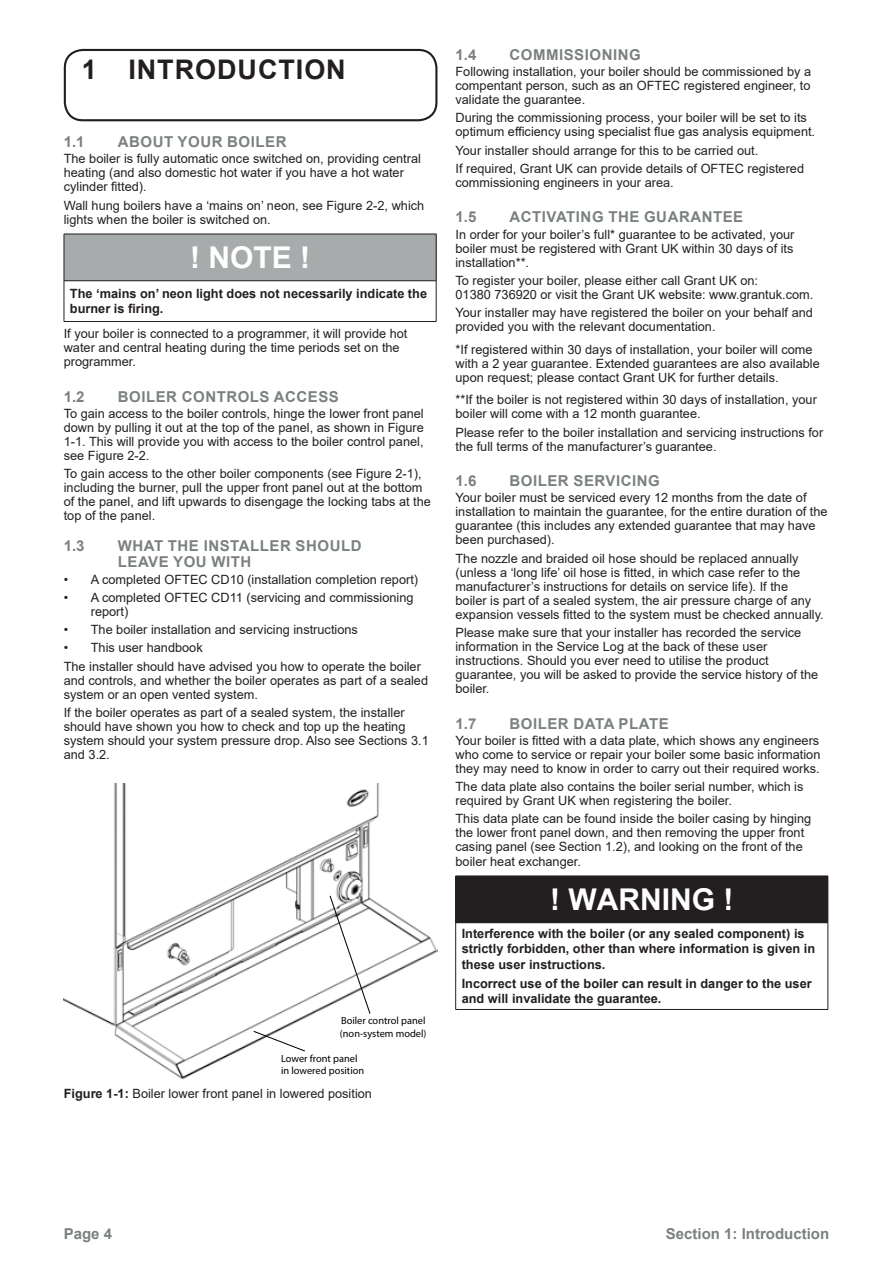
<style>
.page{position:relative;width:893px;height:1263px;background:#fff}
.page>*{position:absolute;margin:0;border:0;box-sizing:border-box;transform-origin:0 0}
.Special_text_format{font:700 30px "Arial";color:#fff}
.Section_heading_1__n{font:700 27px "Arial";letter-spacing:.035em;color:#231f20}
.Section_heading_2{font:700 15px "Arial";letter-spacing:.035em;color:#7b8080}
.Page_number_and_sect{font:700 15px "Arial";color:#7b8080}
.General_text{font:12.75px/14px "Arial";color:#231f20}
.Special_text_format-2{font:700 12.75px/15.3px "Arial";color:#231f20}
.t1{font:10.35px/12.5px "Myriad Pro";color:#000}
.s1{font-weight:700}
</style>
<div class="page">
<div style="left:64px;top:49px;width:373px;height:72px;border:2px solid #231f20;border-radius:18px"></div>
<div style="left:64px;top:234px;width:372px;height:47px;background:#a8abac"></div>
<hr style="left:64px;top:234px;width:372px;height:1px;background:#231f20">
<hr style="left:64px;top:234px;width:1px;height:47px;background:#231f20">
<hr style="left:436px;top:234px;width:1px;height:47px;background:#231f20">
<hr style="left:64px;top:280px;width:372px;height:1px;background:#231f20">
<hr style="left:64px;top:281px;width:1px;height:40px;background:#231f20">
<hr style="left:436px;top:281px;width:1px;height:40px;background:#231f20">
<hr style="left:64px;top:321px;width:372px;height:1px;background:#231f20">
<div style="left:456px;top:876px;width:372px;height:47px;background:#231f20"></div>
<hr style="left:455px;top:876px;width:1px;height:46px;background:#231f20">
<hr style="left:828px;top:876px;width:1px;height:46px;background:#231f20">
<hr style="left:455px;top:922px;width:373px;height:1px;background:#231f20">
<hr style="left:455px;top:923px;width:1px;height:86px;background:#231f20">
<hr style="left:828px;top:923px;width:1px;height:86px;background:#231f20">
<hr style="left:455px;top:1009px;width:373px;height:1px;background:#231f20">
<img style="left:64px;top:784px;width:373px;height:295px">
<svg style="left:329px;top:894px;width:42px;height:121px"></svg>
<svg style="left:252px;top:1030px;width:54px;height:22px"></svg>
<p class="Section_heading_1__n" style="left:82px;top:50px;width:265px">1 INTRODUCTION</p>
<p class="Section_heading_2" style="left:64px;top:131px;width:22px">1.1</p>
<p class="Section_heading_2" style="left:118px;top:131px;width:170px">ABOUT YOUR BOILER</p>
<p class="General_text" style="left:64px;top:152px;width:359px">The boiler is fully automatic once switched on, providing central heating (and also domestic hot water if you have a hot water cylinder fitted).</p>
<p class="General_text" style="left:64px;top:198px;width:362px">Wall hung boilers have a ‘mains on’ neon, see Figure 2-2, which lights when the boiler is switched on.</p>
<p class="Special_text_format" style="left:190px;top:237px;width:121px">! NOTE !</p>
<p class="Special_text_format-2" style="left:70px;top:286px;width:359px">The ‘mains on’ neon light does not necessarily indicate the burner is firing.</p>
<p class="General_text" style="left:64px;top:327px;width:345px">If your boiler is connected to a programmer, it will provide hot water and central heating during the time periods set on the programmer.</p>
<p class="Section_heading_2" style="left:64px;top:386px;width:22px">1.2</p>
<p class="Section_heading_2" style="left:118px;top:386px;width:223px">BOILER CONTROLS ACCESS</p>
<p class="General_text" style="left:64px;top:406px;width:362px;text-align:justify">To gain access to the boiler controls, hinge the lower front panel down by pulling it out at the top of the panel, as shown in Figure 1-1. This will provide you with access to the boiler control panel, see Figure 2-2.</p>
<p class="General_text" style="left:64px;top:467px;width:369px">To gain access to the other boiler components (see Figure 2-1), including the burner, pull the upper front panel out at the bottom of the panel, and lift upwards to disengage the locking tabs at the top of the panel.</p>
<p class="Section_heading_2" style="left:64px;top:535px;width:22px">1.3</p>
<p class="Section_heading_2" style="left:118px;top:535px;width:245px">WHAT THE INSTALLER SHOULD</p>
<p class="Section_heading_2" style="left:118px;top:551px;width:135px">LEAVE YOU WITH</p>
<p class="General_text" style="left:64px;top:572px;width:356px">• A completed OFTEC CD10 (installation completion report)</p>
<p class="General_text" style="left:91px;top:590px;width:324px;text-indent:-27px">• A completed OFTEC CD11 (servicing and commissioning report)</p>
<p class="General_text" style="left:64px;top:623px;width:296px">• The boiler installation and servicing instructions</p>
<p class="General_text" style="left:64px;top:641px;width:140px">• This user handbook</p>
<p class="General_text" style="left:64px;top:659px;width:366px">The installer should have advised you how to operate the boiler and controls, and whether the boiler operates as part of a sealed system or an open vented system.</p>
<p class="General_text" style="left:64px;top:705px;width:366px">If the boiler operates as part of a sealed system, the installer should have shown you how to check and top up the heating system should your system pressure drop. Also see Sections 3.1 and 3.2.</p>
<p class="t1" style="left:340px;top:1014px;width:88px">Boiler control panel (non-system model)</p>
<p class="t1" style="left:281px;top:1052px;width:85px">Lower front panel in lowered position</p>
<p class="General_text" style="left:64px;top:1087px;width:310px"><span class="s1">Figure 1-1:</span> Boiler lower front panel in lowered position</p>
<p class="Section_heading_2" style="left:455px;top:44px;width:22px">1.4</p>
<p class="Section_heading_2" style="left:509px;top:44px;width:133px">COMMISSIONING</p>
<p class="General_text" style="left:455px;top:64px;width:357px;text-align:justify">Following installation, your boiler should be commissioned by a compentant person, such as an OFTEC registered engineer, to validate the guarantee.</p>
<p class="General_text" style="left:455px;top:111px;width:361px">During the commissioning process, your boiler will be set to its optimum efficiency using specialist flue gas analysis equipment.</p>
<p class="General_text" style="left:455px;top:143px;width:304px">Your installer should arrange for this to be carried out.</p>
<p class="General_text" style="left:455px;top:161px;width:350px">If required, Grant UK can provide details of OFTEC registered commissioning engineers in your area.</p>
<p class="Section_heading_2" style="left:455px;top:207px;width:22px">1.5</p>
<p class="Section_heading_2" style="left:509px;top:207px;width:235px">ACTIVATING THE GUARANTEE</p>
<p class="General_text" style="left:455px;top:227px;width:340px;text-align:justify">In order for your boiler’s full* guarantee to be activated, your boiler must be registered with Grant UK within 30 days of its installation**.</p>
<p class="General_text" style="left:455px;top:273px;width:304px">To register your boiler, please either call Grant UK on:</p>
<p class="General_text" style="left:455px;top:287px;width:359px">01380 736920 or visit the Grant UK website: www.grantuk.com.</p>
<p class="General_text" style="left:455px;top:306px;width:359px">Your installer may have registered the boiler on your behalf and provided you with the relevant documentation.</p>
<p class="General_text" style="left:455px;top:342px;width:366px">*If registered within 30 days of installation, your boiler will come with a 2 year guarantee. Extended guarantees are also available upon request; please contact Grant UK for further details.</p>
<p class="General_text" style="left:455px;top:393px;width:363px">**If the boiler is not registered within 30 days of installation, your boiler will come with a 12 month guarantee.</p>
<p class="General_text" style="left:455px;top:425px;width:369px">Please refer to the boiler installation and servicing instructions for the full terms of the manufacturer’s guarantee.</p>
<p class="Section_heading_2" style="left:455px;top:470px;width:22px">1.6</p>
<p class="Section_heading_2" style="left:509px;top:470px;width:152px">BOILER SERVICING</p>
<p class="General_text" style="left:455px;top:491px;width:374px">Your boiler must be serviced every 12 months from the date of installation to maintain the guarantee, for the entire duration of the guarantee (this includes any extended guarantee that may have been purchased).</p>
<p class="General_text" style="left:455px;top:551px;width:370px">The nozzle and braided oil hose should be replaced annually (unless a ‘long life’ oil hose is fitted, in which case refer to the manufacturer’s instructions for details on service life). If the<br>boiler is part of a sealed system, the air pressure charge of any expansion vessels fitted to the system must be checked annually.</p>
<p class="General_text" style="left:455px;top:625px;width:364px">Please make sure that your installer has recorded the service information in the Service Log at the back of these user instructions. Should you ever need to utilise the product guarantee, you will be asked to provide the service history of the boiler.</p>
<p class="Section_heading_2" style="left:455px;top:713px;width:22px">1.7</p>
<p class="Section_heading_2" style="left:509px;top:713px;width:161px">BOILER DATA PLATE</p>
<p class="General_text" style="left:455px;top:733px;width:366px;text-align:justify">Your boiler is fitted with a data plate, which shows any engineers who come to service or repair your boiler some basic information they may need to know in order to carry out their required works.</p>
<p class="General_text" style="left:455px;top:779px;width:349px">The data plate also contains the boiler serial number, which is required by Grant UK when registering the boiler.</p>
<p class="General_text" style="left:455px;top:812px;width:357px">This data plate can be found inside the boiler casing by hinging the lower front panel down, and then removing the upper front casing panel (see Section 1.2), and looking on the front of the boiler heat exchanger.</p>
<p class="Special_text_format" style="left:550px;top:878px;width:185px">! WARNING !</p>
<p class="Special_text_format-2" style="left:462px;top:926px;width:355px">Interference with the boiler (or any sealed component) is strictly forbidden, other than where information is given in these user instructions.</p>
<p class="Special_text_format-2" style="left:462px;top:976px;width:352px">Incorrect use of the boiler can result in danger to the user and will invalidate the guarantee.</p>
<p class="Page_number_and_sect" style="left:64px;top:1223px;width:50px">Page 4</p>
<p class="Page_number_and_sect" style="left:666px;top:1223px;width:165px">Section 1: Introduction</p>
</div>
